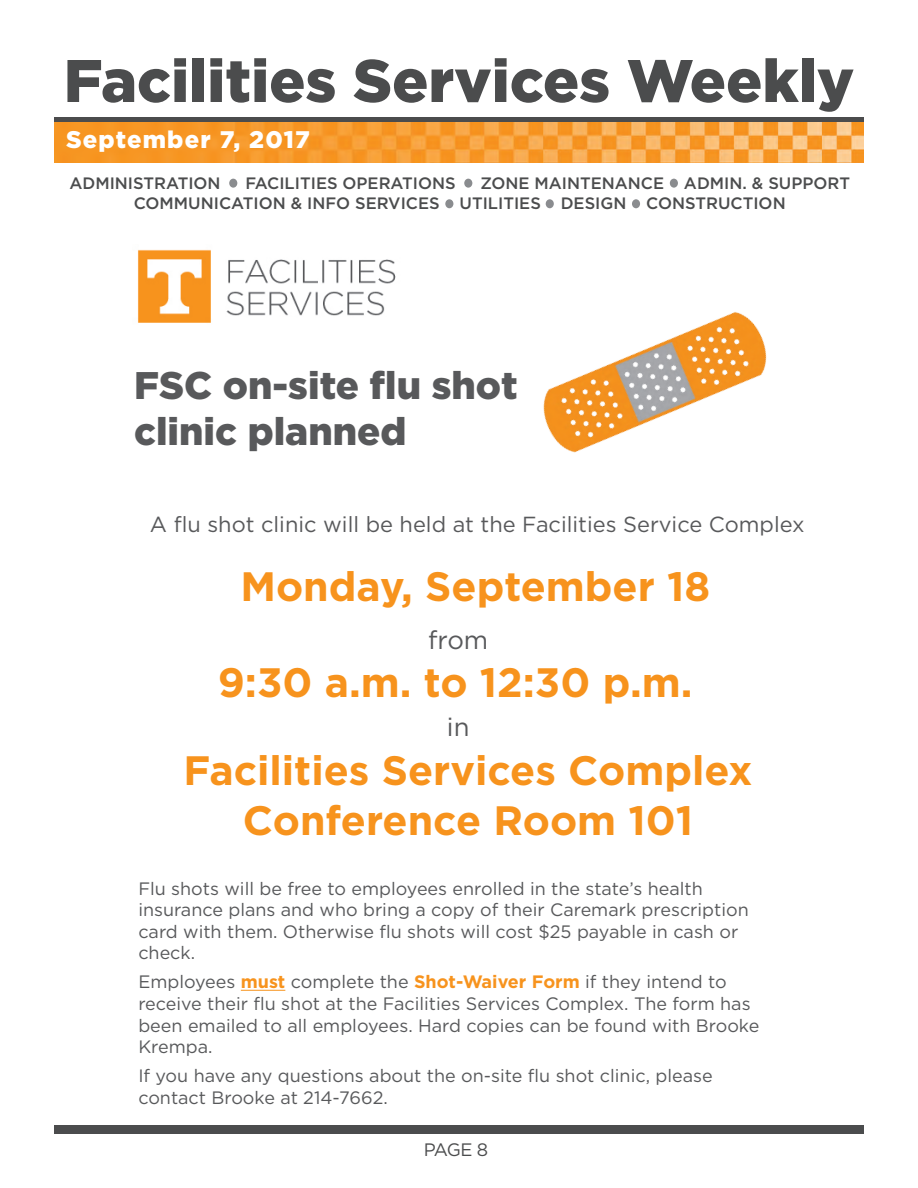
<style>
.page{position:relative;width:918px;height:1188px;background:#fff}
.page>*{position:absolute;margin:0;border:0;box-sizing:border-box;transform-origin:0 0}
.t1{font:900 60px "Gotham";color:#4b4c4d}
.t2{font:700 41.1px/88.3px "Gotham";color:#f7931d}
.t3{font:900 38.4px/46.2px "Gotham";color:#58595b}
.t4{font:25.65px "Gotham";color:#58595b}
.t5{font:900 24px "Gotham";letter-spacing:.05em;color:#fff}
.t6{font:21.75px "Gotham";color:#58595b}
.t7{font:18px/21.6px "Gotham";color:#58595b}
.t8{font:18px "Gotham";color:#4b4c4d}
.t9{font:500 16.5px/19.8px "Gotham";color:#4b4c4d}
.s1{font-weight:700;color:#f7931d}
</style>
<div class="page">
<div style="left:229px;top:179px;width:8px;height:9px;background:#8a8c8f;border-radius:50%"></div>
<div style="left:445px;top:199px;width:8px;height:9px;background:#8a8c8f;border-radius:50%"></div>
<div style="left:670px;top:179px;width:8px;height:9px;background:#8a8c8f;border-radius:50%"></div>
<div style="left:464px;top:179px;width:8px;height:9px;background:#8a8c8f;border-radius:50%"></div>
<div style="left:546px;top:199px;width:8px;height:9px;background:#8a8c8f;border-radius:50%"></div>
<div style="left:632px;top:199px;width:8px;height:9px;background:#8a8c8f;border-radius:50%"></div>
<div style="left:54px;top:1125px;width:810px;height:9px;background:#4b4c4d"></div>
<div style="left:54px;top:117px;width:810px;height:6px;background:#4b4c4d"></div>
<img style="left:54px;top:122px;width:810px;height:40px">
<img style="left:138px;top:249px;width:258px;height:74px">
<hr style="left:241px;top:990px;width:44px;height:1px;background:#f7931d">
<img style="left:543px;top:312px;width:224px;height:141px">
<h1 class="t1" style="left:64px;top:39px;width:792px">Facilities Services Weekly</h1>
<h3 class="t5" style="left:66px;top:123px;width:245px">September 7, 2017</h3>
<p class="t9" style="left:69px;top:173px;width:153px">ADMINISTRATION</p>
<p class="t9" style="left:245px;top:173px;width:212px">FACILITIES OPERATIONS</p>
<p class="t9" style="left:134px;top:173px;width:718px;text-indent:347px">ZONE MAINTENANCE ADMIN. &amp; SUPPORT<br>COMMUNICATION &amp; INFO SERVICES UTILITIES DESIGN CONSTRUCTION</p>
<h3 class="t3" style="left:134px;top:362px;width:385px">FSC on-site flu shot clinic planned</h3>
<p class="t6" style="left:150px;top:511px;width:656px">A flu shot clinic will be held at the Facilities Service Complex</p>
<h2 class="t2" style="left:240px;top:542px;width:471px">Monday, September 18</h2>
<h3 class="t4" style="left:428px;top:623px;width:62px">from</h3>
<h2 class="t2" style="left:184px;top:638px;width:570px;text-indent:34px">9:30 a.m. to 12:30 p.m.<br>Facilities Services Complex</h2>
<h2 class="t2" style="left:243px;top:776px;width:452px">Conference Room 101</h2>
<h3 class="t4" style="left:447px;top:710px;width:24px">in</h3>
<p class="t7" style="left:138px;top:877px;width:612px">Flu shots will be free to employees enrolled in the state’s health insurance plans and who bring a copy of their Caremark prescription card with them. Otherwise flu shots will cost $25 payable in cash or check.</p>
<p class="t7" style="left:138px;top:971px;width:622px">Employees <span class="s1">must</span> complete the <span class="s1">Shot-Waiver Form</span> if they intend to receive their flu shot at the Facilities Services Complex. The form has been emailed to all employees. Hard copies can be found with Brooke Krempa.</p>
<p class="t7" style="left:138px;top:1065px;width:576px">If you have any questions about the on-site flu shot clinic, please contact Brooke at 214-7662.</p>
<p class="t8" style="left:424px;top:1138px;width:66px">PAGE 8</p>
</div>
